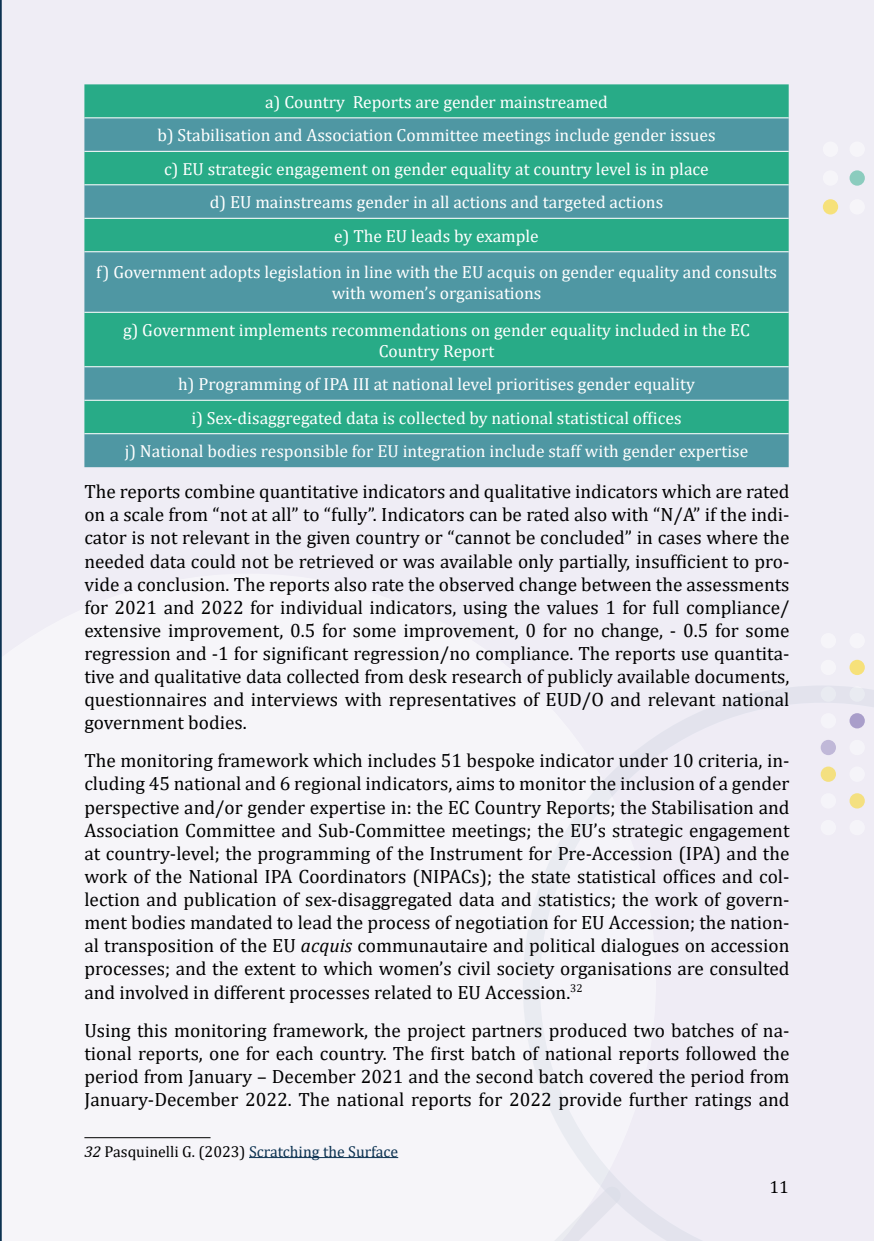
<style>
.page{position:relative;width:874px;height:1241px;background:#fff}
.page>*{position:absolute;margin:0;border:0;box-sizing:border-box;transform-origin:0 0}
.t1{font:19.25px/23.1px "Cambria";color:#000;text-align:justify}
.t2{font:17.5px/33.4px "Cambria";color:#fff;text-align:center}
.t3{font:17.5px "Cambria";color:#000}
.t4{font:15.75px "Cambria";color:#0c3251}
.s1{font-style:italic}
.s2{font-style:italic;color:#000}
.s3{color:#000}
</style>
<div class="page">
<div style="left:0;top:0;width:873px;height:1240px;background:#efedf5"></div>
<div style="left:84px;top:84px;width:704px;height:33px;background:#28ab87"></div>
<svg style="left:84px;top:118px;width:704px;height:349px;background:#3fa097"></svg>
<hr style="left:84px;top:117px;width:704px;height:1px;background:#fff">
<hr style="left:84px;top:151px;width:704px;height:1px;background:#fff">
<hr style="left:84px;top:184px;width:704px;height:1px;background:#fff">
<hr style="left:84px;top:218px;width:704px;height:1px;background:#fff">
<hr style="left:84px;top:251px;width:704px;height:1px;background:#fff">
<hr style="left:84px;top:312px;width:704px;height:1px;background:#fff">
<hr style="left:84px;top:366px;width:704px;height:1px;background:#fff">
<hr style="left:84px;top:400px;width:704px;height:1px;background:#fff">
<hr style="left:84px;top:433px;width:704px;height:1px;background:#fff">
<hr style="left:84px;top:1136px;width:126px;height:1px;background:#000">
<hr style="left:249px;top:1156px;width:149px;height:1px;background:#0c3251">
<p class="t2" style="left:157px;top:85px;width:559px">a) Country Reports are gender mainstreamed<br>b) Stabilisation and Association Committee meetings include gender issues c) EU strategic engagement on gender equality at country level is in place d) EU mainstreams gender in all actions and targeted actions<br>e) The EU leads by example</p>
<p class="t2" style="left:96px;top:262px;width:682px;line-height:21px">f) Government adopts legislation in line with the EU acquis on gender equality and consults with women’s organisations</p>
<p class="t2" style="left:123px;top:319px;width:628px;line-height:21px">g) Government implements recommendations on gender equality included in the EC<br>Country Report</p>
<p class="t2" style="left:125px;top:367px;width:624px">h) Programming of IPA III at national level prioritises gender equality<br>i) Sex-disaggregated data is collected by national statistical offices<br>j) National bodies responsible for EU integration include staff with gender expertise</p>
<p class="t1" style="left:84px;top:480px;width:706px">The reports combine quantitative indicators and qualitative indicators which are rated on a scale from “not at all” to “fully”. Indicators can be rated also with “N/A” if the indi&shy;cator is not relevant in the given country or “cannot be concluded” in cases where the needed data could not be retrieved or was available only partially, insufficient to pro&shy;vide a conclusion. The reports also rate the observed change between the assessments for 2021 and 2022 for individual indicators, using the values 1 for full compliance/ extensive improvement, 0.5 for some improvement, 0 for no change, - 0.5 for some regression and -1 for significant regression/no compliance. The reports use quantita&shy;tive and qualitative data collected from desk research of publicly available documents, questionnaires and interviews with representatives of EUD/O and relevant national government bodies.</p>
<p class="t1" style="left:84px;top:749px;width:706px">The monitoring framework which includes 51 bespoke indicator under 10 criteria, in&shy;cluding 45 national and 6 regional indicators, aims to monitor the inclusion of a gender perspective and/or gender expertise in: the EC Country Reports; the Stabilisation and Association Committee and Sub-Committee meetings; the EU’s strategic engagement at country-level; the programming of the Instrument for Pre-Accession (IPA) and the work of the National IPA Coordinators (NIPACs); the state statistical offices and col&shy;lection and publication of sex-disaggregated data and statistics; the work of govern&shy;ment bodies mandated to lead the process of negotiation for EU Accession; the nation&shy;al transposition of the EU <span class="s1">acquis</span> communautaire and political dialogues on accession processes; and the extent to which women’s civil society organisations are consulted and involved in different processes related to EU Accession.<sup>32</sup></p>
<p class="t1" style="left:84px;top:1018px;width:706px">Using this monitoring framework, the project partners produced two batches of na&shy;tional reports, one for each country. The first batch of national reports followed the period from January – December 2021 and the second batch covered the period from January-December 2022. The national reports for 2022 provide further ratings and</p>
<p class="t4" style="left:84px;top:1141px;width:315px"><span class="s2">32</span> <span class="s3">Pasquinelli G. (2023)</span> Scratching the Surface</p>
<p class="t3" style="left:769px;top:1176px;width:21px">11</p>
</div>
